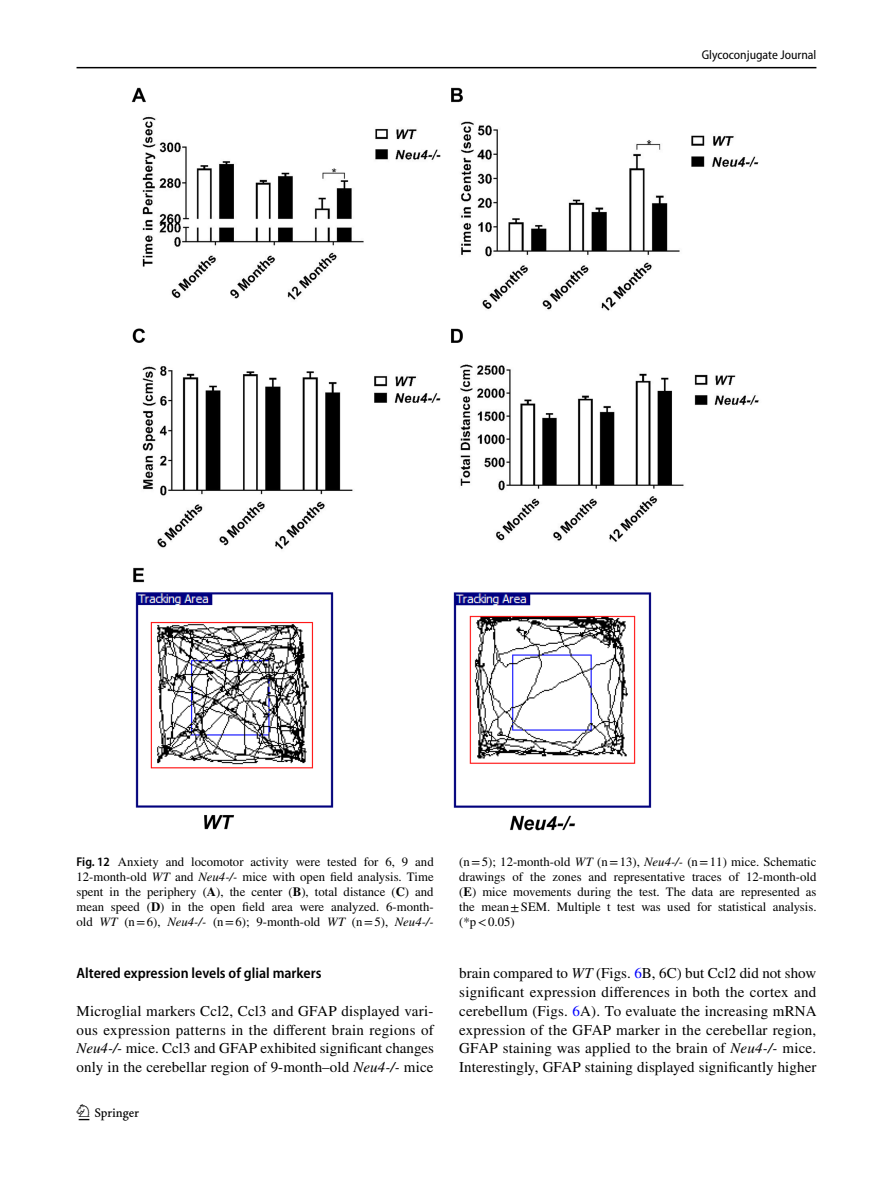
<style>
.page{position:relative;width:893px;height:1187px;background:#fff}
.page>*{position:absolute;margin:0;border:0;box-sizing:border-box;transform-origin:0 0}
.t1{font:22.5px "Springnew Regular 2";color:#000}
.t2{font:15px/18.8px "STIX";letter-spacing:.005em;color:#000;text-align:justify}
.t3{font:600 semi-condensed 15px "Myriad Pro";color:#000}
.t4{font:12.75px/15px "STIX";color:#000;text-align:justify}
.t5{font:semi-condensed 12.75px "Myriad Pro";color:#000}
.s1{font-family:"Myriad Pro";font-weight:600;font-stretch:semi-condensed}
.s2{font-style:italic}
.s3{font-weight:700}
.s4{color:#00f}
</style>
<div class="page">
<hr style="left:77px;top:67px;width:739px;height:1px;background:#000">
<img style="left:131px;top:87px;width:628px;height:744px">
<p class="t5" style="left:702px;top:48px;width:116px">Glycoconjugate Journal</p>
<p class="t4" style="left:77px;top:855px;width:359px"><span class="s1">Fig. 12</span> Anxiety and locomotor activity were tested for 6, 9 and 12-month-old <span class="s2">WT</span> and <span class="s2">Neu4-/-</span> mice with open field analysis. Time spent in the periphery (<span class="s3">A</span>), the center (<span class="s3">B</span>), total distance (<span class="s3">C</span>) and mean speed (<span class="s3">D</span>) in the open field area were analyzed. 6-month&shy;old <span class="s2">WT</span> (n=6), <span class="s2">Neu4-/-</span> (n=6); 9-month-old <span class="s2">WT</span> (n=5), <span class="s2">Neu4-/-</span></p>
<p class="t4" style="left:459px;top:855px;width:359px">(n=5); 12-month-old <span class="s2">WT</span> (n=13), <span class="s2">Neu4-/-</span> (n=11) mice. Schematic drawings of the zones and representative traces of 12-month-old (<span class="s3">E</span>) mice movements during the test. The data are represented as the mean±SEM. Multiple t test was used for statistical analysis. (*p&lt;0.05)</p>
<p class="t3" style="left:77px;top:965px;width:246px">Altered expression levels of glial markers</p>
<p class="t2" style="left:77px;top:1002px;width:359px">Microglial markers Ccl2, Ccl3 and GFAP displayed vari&shy;ous expression patterns in the different brain regions of <span class="s2">Neu4-/-</span> mice. Ccl3 and GFAP exhibited significant changes only in the cerebellar region of 9-month–old <span class="s2">Neu4-/-</span> mice</p>
<h1 class="t1" style="left:79px;top:1104px;width:62px">1 3</h1>
<p class="t2" style="left:459px;top:964px;width:359px">brain compared to <span class="s2">WT</span> (Figs. <span class="s4">6</span>B, 6C) but Ccl2 did not show significant expression differences in both the cortex and cerebellum (Figs. <span class="s4">6</span>A). To evaluate the increasing mRNA expression of the GFAP marker in the cerebellar region, GFAP staining was applied to the brain of <span class="s2">Neu4-/-</span> mice.<br>Interestingly, GFAP staining displayed significantly higher</p>
</div>
